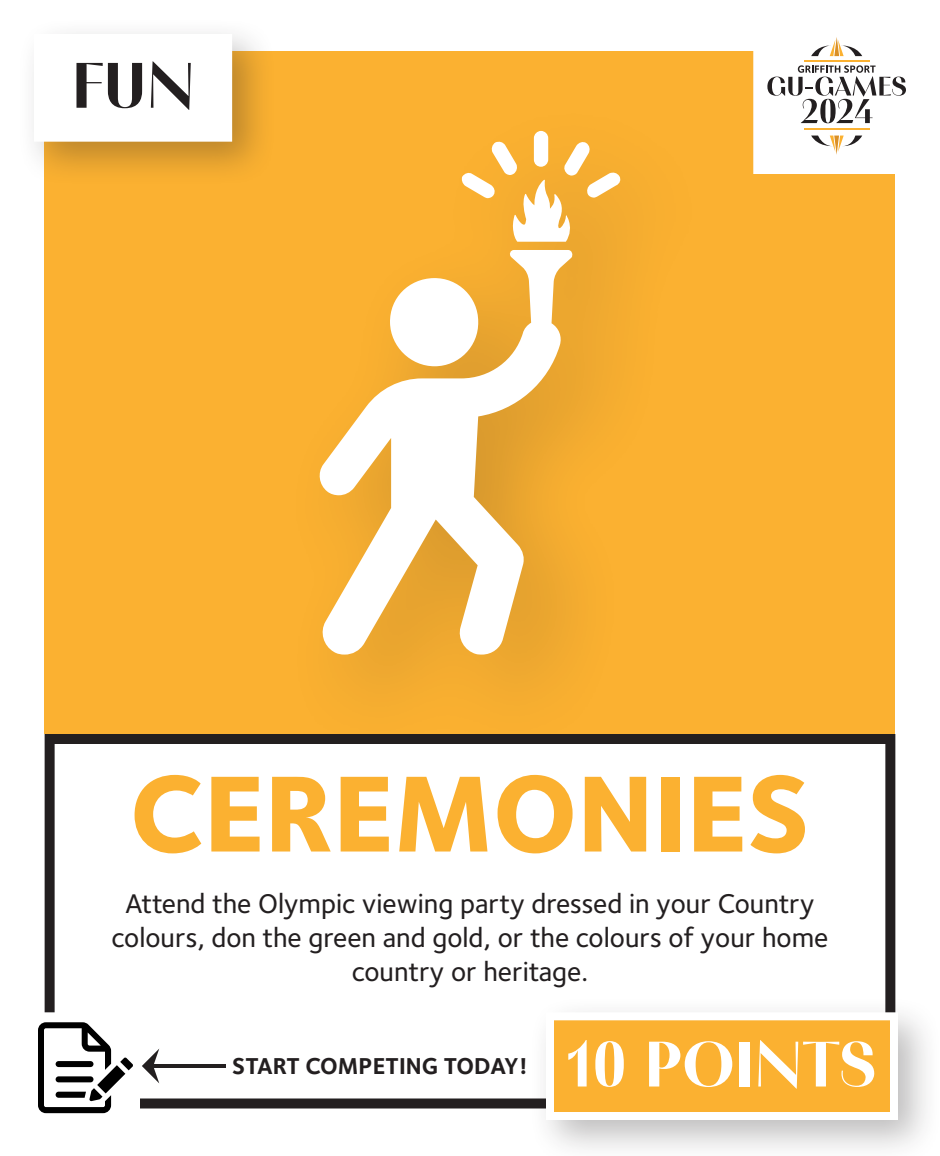
<style>
.page{position:relative;width:940px;height:1156px;background:#fff}
.page>*{position:absolute;margin:0;border:0;box-sizing:border-box;transform-origin:0 0}
.t1{font:800 112px "Foundry Sterling";color:#fbb131}
.t2{font:700 64.2px "PF Marlet Display";color:#fff}
.t3{font:700 64.2px "PF Marlet Display";color:#231f20}
.t4{font:500 28px/34px "Foundry Sterling";color:#231f20;text-align:center}
.t5{font:700 23.8px "Foundry Sterling";color:#231f20}
</style>
<div class="page">
<div style="left:45px;top:52px;width:850px;height:682px;background:#fbb131"></div>
<div style="left:45px;top:734px;width:850px;height:374px;border:10px solid #231f20"></div>
<div style="left:529px;top:996px;width:411px;height:160px;background:#231f20;opacity:.3"></div>
<div style="left:546px;top:1012px;width:352px;height:108px;background:#fbb131;border:8px solid #fff"></div>
<div style="left:277px;top:92px;width:445px;height:668px;background:#231f20;opacity:.2"></div>
<svg style="left:317px;top:250px;width:257px;height:405px"></svg>
<div style="left:389px;top:278px;width:90px;height:88px;background:#fff;border-radius:50%"></div>
<div style="left:534px;top:131px;width:14px;height:36px;background:#fff;border-radius:7px"></div>
<svg style="left:461px;top:141px;width:161px;height:101px"></svg>
<div style="left:34px;top:1012px;width:106px;height:108px;background:#fff"></div>
<svg style="left:38px;top:1022px;width:95px;height:91px"></svg>
<hr style="left:153px;top:1064px;width:73px;height:4px;background:#231f20">
<svg style="left:142px;top:1049px;width:17px;height:34px"></svg>
<div style="left:17px;top:17px;width:260px;height:169px;background:#231f20;opacity:.3"></div>
<div style="left:34px;top:34px;width:198px;height:108px;background:#fff"></div>
<div style="left:753px;top:22px;width:153px;height:152px;background:#fff"></div>
<svg style="left:811px;top:136px;width:51px;height:19px"></svg>
<svg style="left:811px;top:37px;width:51px;height:19px"></svg>
<svg style="left:767px;top:65px;width:139px;height:58px"></svg>
<hr style="left:804px;top:60px;width:65px;height:1px;background:#fbb131">
<hr style="left:804px;top:129px;width:65px;height:1px;background:#fbb131">
<p class="t3" style="left:72px;top:44px;width:125px">FUN</p>
<p class="t1" style="left:130px;top:744px;width:682px">CEREMONIES</p>
<p class="t4" style="left:112px;top:887px;width:718px">Attend the Olympic viewing party dressed in your Country colours, don the green and gold, or the colours of your home country or heritage.</p>
<p class="t5" style="left:232px;top:1052px;width:297px">START COMPETING TODAY!</p>
<p class="t2" style="left:567px;top:1023px;width:311px">10 POINTS</p>
</div>
